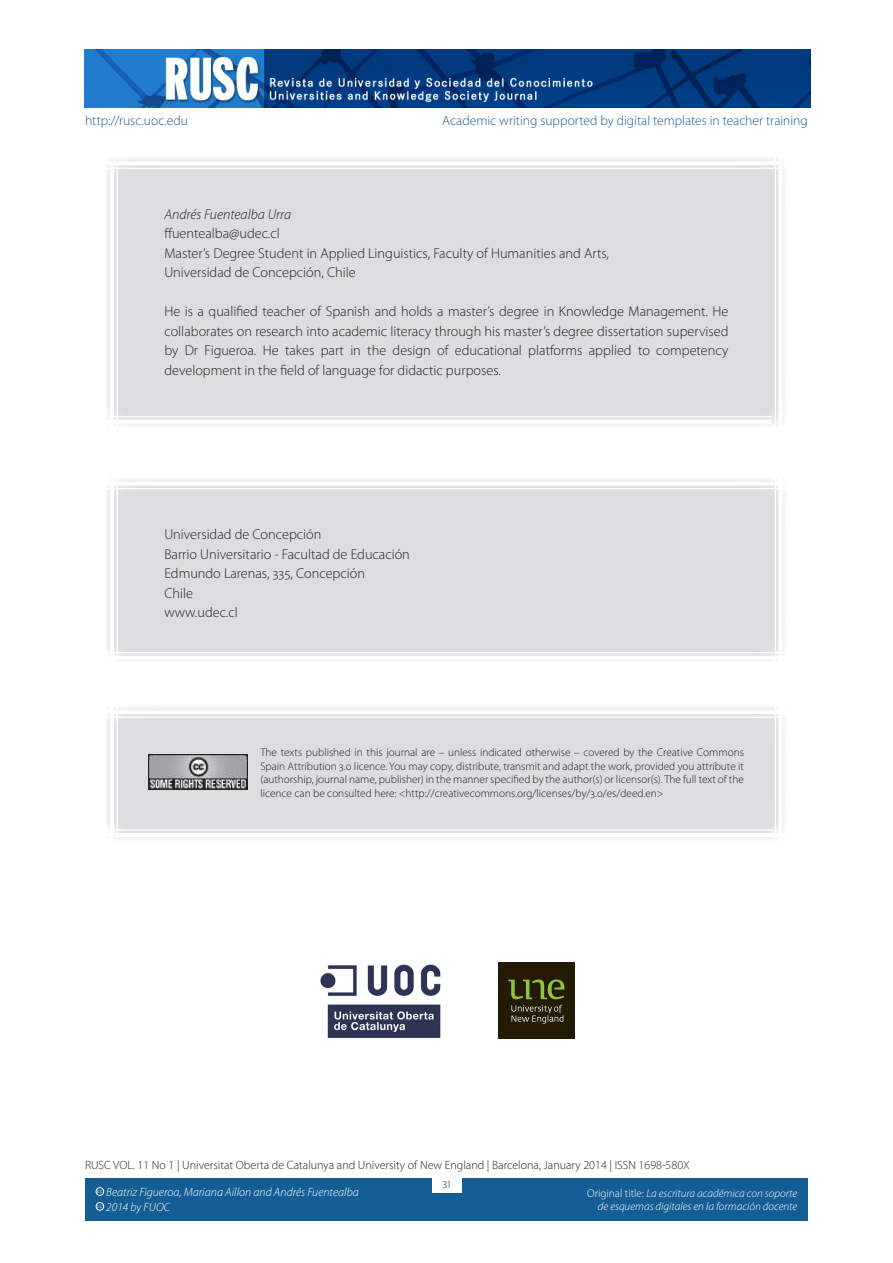
<style>
.page{position:relative;width:893px;height:1263px;background:#fff}
.page>*{position:absolute;margin:0;border:0;box-sizing:border-box;transform-origin:0 0}
._14_SOBRE_AUTOR{font:300 14.25px/19.5px "Myriad Pro";color:#231f20}
._14_SOBRE_AUTOR-2{font:italic 300 14.25px "Myriad Pro";color:#231f20}
.t1{font:300 13.5px "Myriad Pro";color:#155d95}
.t2{font:300 12px "Myriad Pro";color:#231f20}
.t3{font:italic 300 12px/15px "Myriad Pro";color:#fff}
._16_TEXTCREATIVECOMM{font:300 11.25px/13.5px "Myriad Pro";color:#231f20;text-align:justify}
.t4{font:italic 300 11.25px/13.5px "Myriad Pro";color:#fff;text-align:right}
.t5{font:300 10.5px "Myriad Pro";color:#231f20}
.t6{font:600 3.9px "Adobe Caslon Pro";color:#fff}
.s1{font-style:normal}
</style>
<div class="page">
<div style="left:85px;top:1178px;width:723px;height:42px;background:#155d95"></div>
<div style="left:432px;top:1176px;width:29px;height:17px;background:#fff"></div>
<img style="left:85px;top:50px;width:725px;height:57px">
<div style="left:96px;top:1187px;width:8px;height:8px;border:1px solid #fff;border-radius:50%"></div>
<div style="left:96px;top:1202px;width:8px;height:8px;border:1px solid #fff;border-radius:50%"></div>
<img style="left:320px;top:964px;width:121px;height:75px">
<div style="left:498px;top:962px;width:77px;height:77px;background:#251a05"></div>
<svg style="left:508px;top:979px;width:56px;height:20px"></svg>
<svg style="left:511px;top:1005px;width:52px;height:19px"></svg>
<div style="left:106px;top:157px;width:681px;height:270px;background:#dcdddf"></div>
<hr style="left:117px;top:163px;width:1px;height:410px;background:#fff">
<hr style="left:110px;top:163px;width:4px;height:410px;background:#fff">
<hr style="left:71px;top:416px;width:700px;height:1px;background:#fff">
<hr style="left:71px;top:420px;width:700px;height:3px;background:#fff">
<hr style="left:775px;top:149px;width:1px;height:424px;background:#fff">
<hr style="left:779px;top:149px;width:3px;height:424px;background:#fff">
<hr style="left:96px;top:168px;width:701px;height:1px;background:#fff">
<hr style="left:96px;top:161px;width:701px;height:4px;background:#fff">
<div style="left:106px;top:478px;width:681px;height:184px;background:#dcdddf"></div>
<hr style="left:117px;top:480px;width:1px;height:207px;background:#fff">
<hr style="left:110px;top:480px;width:4px;height:207px;background:#fff">
<hr style="left:96px;top:652px;width:701px;height:1px;background:#fff">
<hr style="left:96px;top:656px;width:701px;height:3px;background:#fff">
<hr style="left:775px;top:469px;width:1px;height:204px;background:#fff">
<hr style="left:779px;top:469px;width:3px;height:204px;background:#fff">
<hr style="left:96px;top:488px;width:701px;height:1px;background:#fff">
<hr style="left:96px;top:482px;width:701px;height:3px;background:#fff">
<div style="left:106px;top:706px;width:680px;height:135px;background:#dcdddf"></div>
<hr style="left:117px;top:704px;width:1px;height:135px;background:#fff">
<hr style="left:110px;top:704px;width:4px;height:135px;background:#fff">
<hr style="left:106px;top:716px;width:680px;height:2px;background:#fff">
<hr style="left:106px;top:710px;width:680px;height:4px;background:#fff">
<hr style="left:106px;top:829px;width:680px;height:1px;background:#fff">
<hr style="left:106px;top:833px;width:680px;height:4px;background:#fff">
<hr style="left:775px;top:705px;width:1px;height:135px;background:#fff">
<svg style="left:778px;top:706px;width:4px;height:134px"></svg>
<img style="left:149px;top:755px;width:99px;height:35px">
<p class="t1" style="left:85px;top:112px;width:105px">http://rusc.uoc.edu</p>
<p class="t1" style="left:442px;top:112px;width:367px">Academic writing supported by digital templates in teacher training</p>
<p class="_14_SOBRE_AUTOR-2" style="left:164px;top:206px;width:128px">Andrés Fuentealba Urra</p>
<p class="_14_SOBRE_AUTOR" style="left:164px;top:224px;width:117px">ffuentealba@udec.cl</p>
<p class="_14_SOBRE_AUTOR" style="left:164px;top:243px;width:446px">Master’s Degree Student in Applied Linguistics, Faculty of Humanities and Arts,<br>Universidad de Concepción, Chile</p>
<p class="_14_SOBRE_AUTOR" style="left:164px;top:302px;width:566px;text-align:justify">He is a qualified teacher of Spanish and holds a master’s degree in Knowledge Management. He collaborates on research into academic literacy through his master’s degree dissertation supervised by Dr Figueroa. He takes part in the design of educational platforms applied to competency development in the field of language for didactic purposes.</p>
<p class="_14_SOBRE_AUTOR" style="left:164px;top:525px;width:159px">Universidad de Concepción</p>
<p class="_14_SOBRE_AUTOR" style="left:164px;top:544px;width:247px">Barrio Universitario - Facultad de Educación</p>
<p class="_14_SOBRE_AUTOR" style="left:164px;top:564px;width:202px">Edmundo Larenas, 335, Concepción</p>
<p class="_14_SOBRE_AUTOR" style="left:164px;top:583px;width:30px">Chile</p>
<p class="_14_SOBRE_AUTOR" style="left:164px;top:603px;width:75px">www.udec.cl</p>
<p class="_16_TEXTCREATIVECOMM" style="left:260px;top:746px;width:485px">The texts published in this journal are – unless indicated otherwise – covered by the Creative Commons Spain Attribution 3.0 licence. You may copy, distribute, transmit and adapt the work, provided you attribute it (authorship, journal name, publisher) in the manner specified by the author(s) or licensor(s). The full text of the licence can be consulted here: &lt;http://creativecommons.org/licenses/by/3.0/es/deed.en&gt;</p>
<p class="t2" style="left:85px;top:1158px;width:606px">RUSC VOL. 11 No 1 | Universitat Oberta de Catalunya and University of New England | Barcelona, January 2014 | ISSN 1698-580X</p>
<p class="t4" style="left:587px;top:1186px;width:212px"><span class="s1">Original title:</span> La escritura académica con soporte de esquemas digitales en la formación docente</p>
<p class="t5" style="left:443px;top:1178px;width:9px">31</p>
<p class="t3" style="left:106px;top:1184px;width:254px">Beatriz Figueroa, Mariana Aillon and Andrés Fuentealba<br>2014 by FUOC</p>
<p class="t6" style="left:97px;top:1189px;width:7px">CC</p>
<p class="t6" style="left:97px;top:1204px;width:7px">CC</p>
</div>
